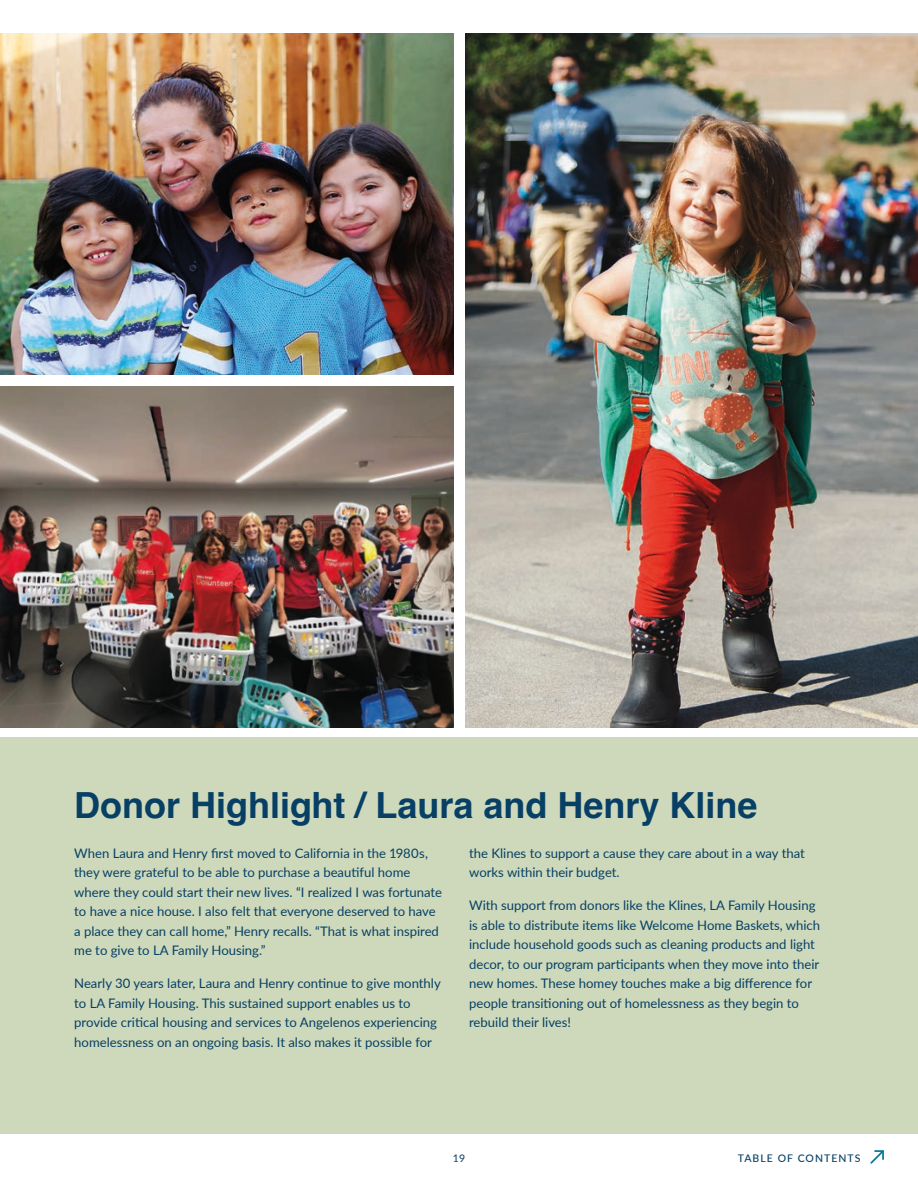
<style>
.page{position:relative;width:918px;height:1188px;background:#fff}
.page>*{position:absolute;margin:0;border:0;box-sizing:border-box;transform-origin:0 0}
.Subhead_Large{font:700 36px "Helvetica";color:#073f65}
.Body_Copy_Sm{font:13.2px/19.5px "Lato";color:#073f65}
.t1{font:500 10.5px "Lato";letter-spacing:.1em;color:#073f65}
.Body_Copy{font:10.5px "Lato";color:#073f65}
</style>
<div class="page">
<div style="left:0;top:738px;width:918px;height:396px;background:#cdd9ba"></div>
<img style="left:0;top:386px;width:454px;height:342px">
<img style="left:465px;top:34px;width:453px;height:694px">
<img style="left:0;top:34px;width:454px;height:341px">
<svg style="left:870px;top:1150px;width:14px;height:14px"></svg>
<p class="Subhead_Large" style="left:74px;top:783px;width:685px">Donor Highlight / Laura and Henry Kline</p>
<p class="Body_Copy_Sm" style="left:74px;top:842px;width:369px">When Laura and Henry first moved to California in the 1980s, they were grateful to be able to purchase a beautiful home where they could start their new lives. “I realized I was fortunate to have a nice house. I also felt that everyone deserved to have a place they can call home,” Henry recalls. “That is what inspired me to give to LA Family Housing.”</p>
<p class="Body_Copy_Sm" style="left:74px;top:973px;width:368px">Nearly 30 years later, Laura and Henry continue to give monthly to LA Family Housing. This sustained support enables us to provide critical housing and services to Angelenos experiencing homelessness on an ongoing basis. It also makes it possible for</p>
<p class="Body_Copy_Sm" style="left:469px;top:842px;width:337px">the Klines to support a cause they care about in a way that works within their budget.</p>
<p class="Body_Copy_Sm" style="left:469px;top:895px;width:353px">With support from donors like the Klines, LA Family Housing is able to distribute items like Welcome Home Baskets, which include household goods such as cleaning products and light decor, to our program participants when they move into their new homes. These homey touches make a big difference for people transitioning out of homelessness as they begin to rebuild their lives!</p>
<p class="Body_Copy" style="left:453px;top:1150px;width:14px">19</p>
<p class="t1" style="left:738px;top:1151px;width:124px">TABLE OF CONTENTS</p>
</div>
